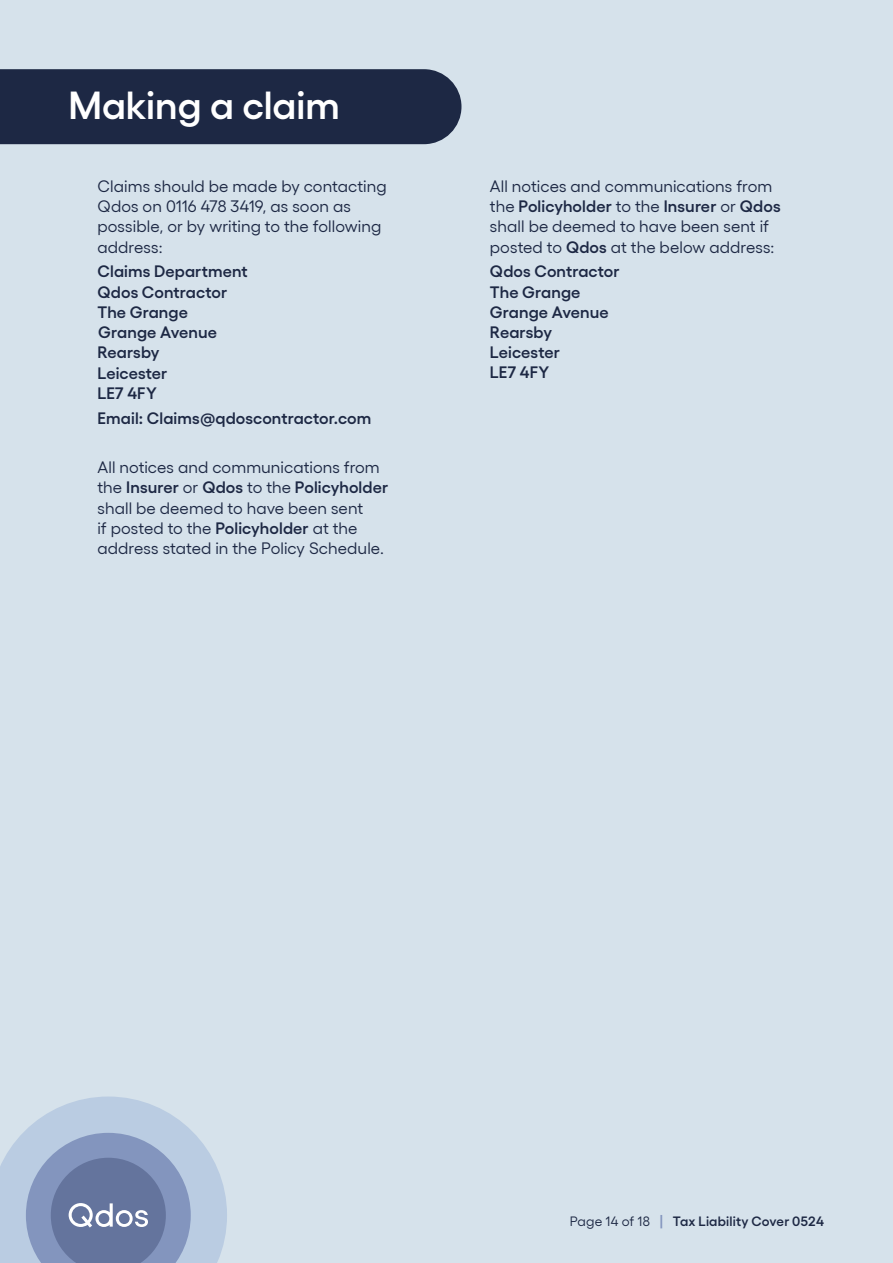
<style>
.page{position:relative;width:893px;height:1263px;background:#d6e2eb}
.page>*{position:absolute;margin:0;border:0;box-sizing:border-box;transform-origin:0 0}
.t1{font:600 39px "Gellix";color:#fff}
.t2{font:16.5px/20.2px "Gellix";letter-spacing:.005em;color:#1d2844}
.t3{font:600 16.5px/20.2px "Gellix";letter-spacing:.005em;color:#1d2844}
.t4{font:600 13.5px "Gellix";letter-spacing:.015em;color:#1d2844}
.s1{font-weight:600}
.s2{font-weight:400}
.s3{font-size:13.8px;color:#8395be}
</style>
<div class="page">
<svg style="left:0;top:1096px;width:227px;height:167px;background:#9eaecb"></svg>
<div style="left:0;top:69px;width:461px;height:75px;background:#1d2844"></div>
<h1 class="t1" style="left:68px;top:75px;width:273px">Making a claim</h1>
<p class="t2" style="left:97px;top:174px;width:291px">Claims should be made by contacting<br>Qdos on 0116 478 3419, as soon as possible, or by writing to the following address:</p>
<p class="t3" style="left:97px;top:260px;width:152px">Claims Department<br>Qdos Contractor<br>The Grange<br>Grange Avenue<br>Rearsby<br>Leicester<br>LE7 4FY</p>
<p class="t3" style="left:97px;top:406px;width:275px">Email: Claims@qdoscontractor.com</p>
<p class="t2" style="left:97px;top:455px;width:292px">All notices and communications from the <span class="s1">Insurer</span> or <span class="s1">Qdos</span> to the <span class="s1">Policyholder </span>shall be deemed to have been sent<br>if posted to the <span class="s1">Policyholder</span> at the address stated in the Policy Schedule.</p>
<p class="t2" style="left:490px;top:174px;width:292px">All notices and communications from the <span class="s1">Policyholder</span> to the <span class="s1">Insurer</span> or <span class="s1">Qdos </span>shall be deemed to have been sent if posted to <span class="s1">Qdos</span> at the below address:</p>
<p class="t3" style="left:490px;top:260px;width:131px">Qdos Contractor<br>The Grange<br>Grange Avenue<br>Rearsby<br>Leicester<br>LE7 4FY</p>
<p class="t4" style="left:570px;top:1211px;width:256px"><span class="s2">Page 14 of 18</span> <span class="s3">|</span> Tax Liability Cover 0524</p>
</div>
